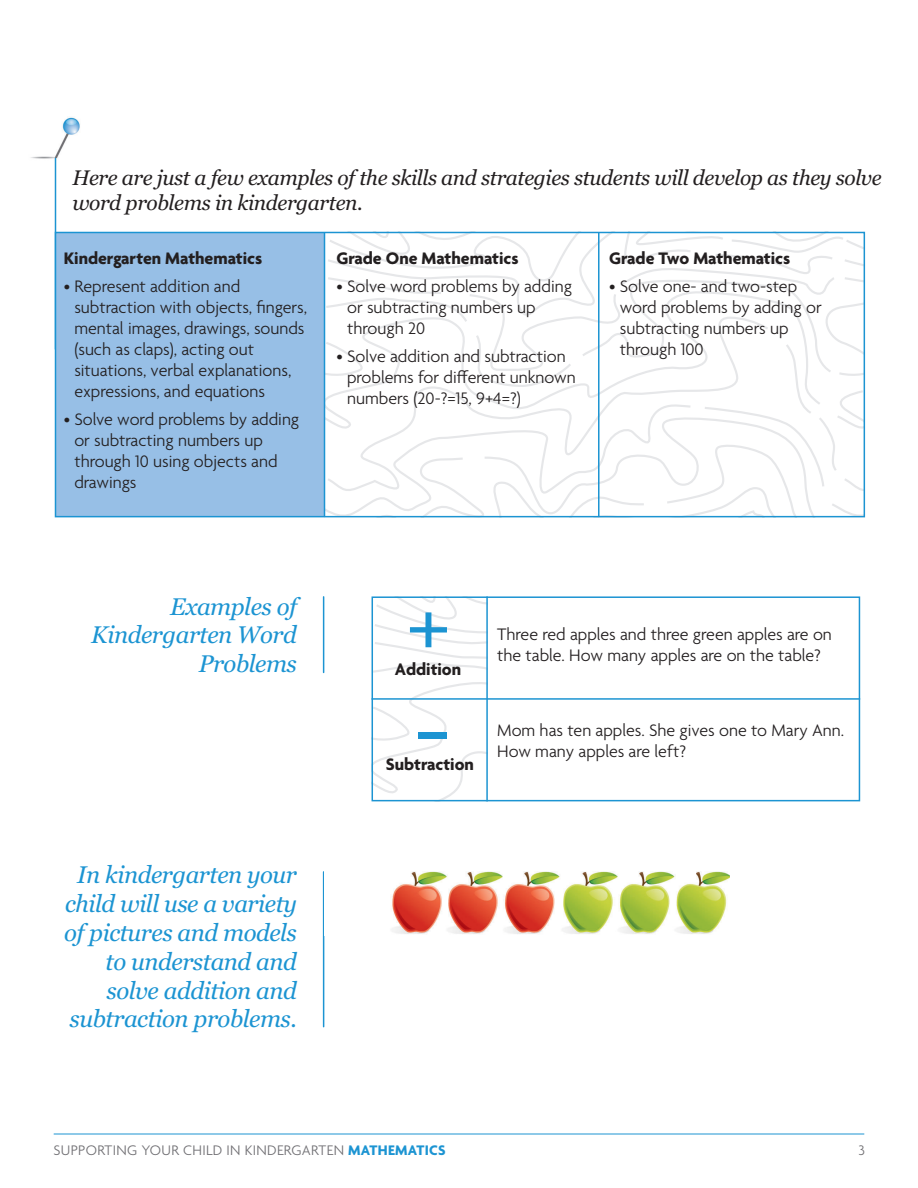
<style>
.page{position:relative;width:918px;height:1188px;background:#fff}
.page>*{position:absolute;margin:0;border:0;box-sizing:border-box;transform-origin:0 0}
.Bullet_Copy{font:300 114px "Agenda";color:#1c94d2}
.Bullet_Copy-2{font:300 99px "Agenda";color:#1c94d2}
.Call_Out{font:italic 24px/28.8px "Georgia";letter-spacing:-.02em;color:#1c94d2;text-align:right}
.Call_Out-2{font:italic 21px/25.2px "Georgia";letter-spacing:-.02em;color:#231f20}
.Bullet_Copy-3{font:300 18px/21px "Agenda";color:#231f20}
.Bullet_Copy-4{font:700 18px "Agenda";color:#231f20}
.t1{font:300 15px "Agenda";letter-spacing:.02em;color:#717074}
.s1{font-weight:700;color:#1c94d2}
</style>
<div class="page">
<img style="left:31px;top:117px;width:49px;height:43px">
<hr style="left:55px;top:158px;width:1px;height:191px;background:#1c94d2">
<svg style="left:375px;top:599px;width:111px;height:199px"></svg>
<svg style="left:325px;top:235px;width:537px;height:279px"></svg>
<div style="left:56px;top:232px;width:268px;height:285px;background:#97bfe6"></div>
<hr style="left:598px;top:233px;width:2px;height:283px;background:#1c94d2">
<hr style="left:324px;top:233px;width:1px;height:283px;background:#1c94d2">
<hr style="left:54px;top:1134px;width:810px;height:1px;background:#1c94d2">
<div style="left:55px;top:232px;width:810px;height:285px;border:2px solid #1c94d2"></div>
<div style="left:372px;top:596px;width:488px;height:205px;border:2px solid #1c94d2"></div>
<hr style="left:372px;top:698px;width:488px;height:2px;background:#1c94d2">
<hr style="left:486px;top:596px;width:2px;height:205px;background:#1c94d2">
<hr style="left:323px;top:872px;width:1px;height:155px;background:#1c94d2">
<hr style="left:323px;top:597px;width:1px;height:75px;background:#1c94d2">
<img style="left:392px;top:871px;width:337px;height:63px">
<p class="Call_Out-2" style="left:72px;top:165px;width:811px">Here are just a few examples of the skills and strategies students will develop as they solve word problems in kindergarten.</p>
<p class="Bullet_Copy-4" style="left:64px;top:249px;width:200px">Kindergarten Mathematics</p>
<p class="Bullet_Copy-3" style="left:74px;top:277px;width:234px;text-indent:-11px">• Represent addition and subtraction with objects, fingers, mental images, drawings, sounds (such as claps), acting out situations, verbal explanations, expressions, and equations</p>
<p class="Bullet_Copy-3" style="left:74px;top:410px;width:226px;text-indent:-11px">• Solve word problems by adding or subtracting numbers up through 10 using objects and drawings</p>
<p class="Bullet_Copy-4" style="left:336px;top:249px;width:184px">Grade One Mathematics</p>
<p class="Bullet_Copy-3" style="left:347px;top:277px;width:226px;text-indent:-11px">• Solve word problems by adding or subtracting numbers up through 20</p>
<p class="Bullet_Copy-3" style="left:347px;top:347px;width:230px;text-indent:-11px">• Solve addition and subtraction problems for different unknown numbers (20-?=15, 9+4=?)</p>
<p class="Bullet_Copy-4" style="left:609px;top:249px;width:183px">Grade Two Mathematics</p>
<p class="Bullet_Copy-3" style="left:620px;top:277px;width:203px;text-indent:-11px">• Solve one- and two-step word problems by adding or subtracting numbers up through 100</p>
<p class="Call_Out" style="left:91px;top:592px;width:207px">Examples of<br>Kindergarten Word<br>Problems</p>
<p class="Call_Out" style="left:64px;top:861px;width:234px">In kindergarten your child will use a variety of pictures and models to understand and solve addition and subtraction problems.</p>
<p class="Bullet_Copy-2" style="left:406px;top:572px;width:47px">+</p>
<p class="Bullet_Copy-4" style="left:395px;top:659px;width:68px">Addition</p>
<p class="Bullet_Copy" style="left:413px;top:669px;width:40px">-</p>
<p class="Bullet_Copy-4" style="left:386px;top:755px;width:90px">Subtraction</p>
<p class="Bullet_Copy-3" style="left:497px;top:625px;width:336px">Three red apples and three green apples are on the table. How many apples are on the table?</p>
<p class="Bullet_Copy-3" style="left:497px;top:721px;width:349px">Mom has ten apples. She gives one to Mary Ann.</p>
<p class="Bullet_Copy-3" style="left:497px;top:742px;width:190px">How many apples are left?</p>
<p class="t1" style="left:54px;top:1142px;width:394px">SUPPORTING YOUR CHILD IN KINDERGARTEN <span class="s1">MATHEMATICS</span></p>
<p class="t1" style="left:859px;top:1142px;width:8px">3</p>
</div>
